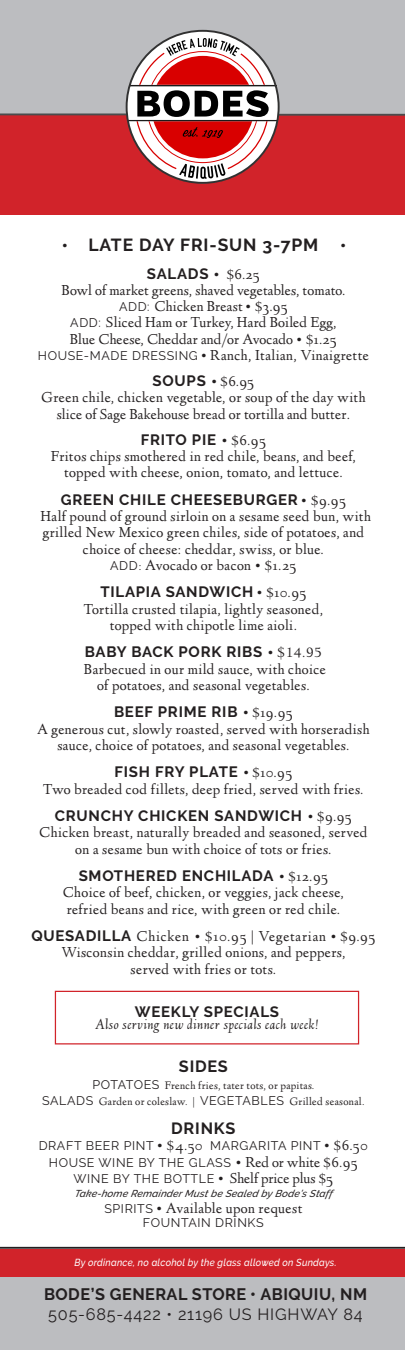
<style>
.page{position:relative;width:405px;height:1350px;background:#fff}
.page>*{position:absolute;margin:0;border:0;box-sizing:border-box;transform-origin:0 0}
.t1{font:700 17.5px "Raleway";letter-spacing:.05em;color:#231f20}
.t2{font:700 16.62px "Raleway";letter-spacing:.03em;color:#231f20}
.t3{font:16.25px "Raleway";letter-spacing:.05em;color:#231f20}
.description{font:700 16.25px "Raleway";letter-spacing:.05em;color:#231f20}
.description-2{font:15px/16.2px "Linden Hill";letter-spacing:.025em;color:#231f20;text-align:center}
.t4{font:700 15px "Raleway";letter-spacing:.05em;color:#231f20}
.description-3{font:italic 15px "Linden Hill";letter-spacing:.025em;color:#231f20}
.description-4{font:15px "Linden Hill";letter-spacing:-.005em;color:#231f20}
.description-5{font:12.5px/16.2px "Raleway";letter-spacing:.05em;color:#231f20;text-align:center}
.description-6{font:11.25px/16.2px "Linden Hill";letter-spacing:.025em;color:#231f20;text-align:center}
.t5{font:italic 500 10.25px "Raleway";letter-spacing:.025em;color:#fff;scale:.92 1}
.description-7{font:italic 500 10px "Raleway";color:#231f20}
.s1{font-family:"Linden Hill";font-weight:400}
.s2{font-family:"Raleway";font-size:12.5px}
.s3{font-family:"Raleway";font-weight:700}
.s4{font-size:12.5px}
.s5{font-family:"Linden Hill";font-size:15px}
.s6{font-size:16.62px}
</style>
<div class="page">
<div style="left:0;top:0;width:405px;height:114px;background:#bcbdc0"></div>
<div style="left:0;top:1277px;width:405px;height:73px;background:#bcbdc0"></div>
<div style="left:0;top:115px;width:405px;height:100px;background:#d1232a"></div>
<div style="left:55px;top:991px;width:304px;height:54px;border:1px solid #d1232a"></div>
<hr style="left:0;top:113px;width:136px;height:2px;background:#4b4c4d">
<hr style="left:265px;top:114px;width:140px;height:2px;background:#4b4c4d">
<div style="left:0;top:1249px;width:405px;height:28px;background:#d1232a"></div>
<svg style="left:127px;top:31px;width:152px;height:152px"></svg>
<img style="left:126px;top:118px;width:151px;height:6px">
<img style="left:127px;top:83px;width:151px;height:6px">
<svg style="left:136px;top:38px;width:133px;height:141px"></svg>
<hr style="left:0;top:1247px;width:405px;height:2px;background:#231f20">
<p class="description-2" style="left:62px;top:237px;width:8px">•</p>
<p class="t1" style="left:88px;top:235px;width:231px">LATE DAY FRI-SUN 3-7PM</p>
<p class="description-2" style="left:340px;top:237px;width:8px">•</p>
<p class="t4" style="left:147px;top:265px;width:114px">SALADS <span class="s1">• $6.25</span></p>
<p class="description-2" style="left:38px;top:282px;width:333px">Bowl of market greens, shaved vegetables, tomato.<br><span class="s2">ADD:</span> Chicken Breast • $3.95<br><span class="s2">ADD:</span> Sliced Ham or Turkey, Hard Boiled Egg,<br>Blue Cheese, Cheddar and/or Avocado • $1.25<br><span class="s2">HOUSE-MADE DRESSING</span> • Ranch, Italian, Vinaigrette</p>
<p class="description-2" style="left:153px;top:373px;width:103px"><span class="s3">SOUPS</span> • $6.95</p>
<p class="description-2" style="left:41px;top:389px;width:326px">Green chile, chicken vegetable, or soup of the day with slice of Sage Bakehouse bread or tortilla and butter.</p>
<p class="t4" style="left:141px;top:431px;width:127px">FRITO PIE <span class="s1">• $6.95</span></p>
<p class="description-2" style="left:51px;top:448px;width:306px">Fritos chips smothered in red chile, beans, and beef, topped with cheese, onion, tomato, and lettuce.</p>
<p class="description-2" style="left:40px;top:492px;width:332px"><span class="s3">GREEN CHILE CHEESEBURGER</span> • $9.95<br>Half pound of ground sirloin on a sesame seed bun, with grilled New Mexico green chiles, side of potatoes, and choice of cheese: cheddar, swiss, or blue.</p>
<p class="description-2" style="left:110px;top:557px;width:188px"><span class="s2">ADD</span><span class="s4">:</span> Avocado or bacon • $1.25</p>
<p class="t4" style="left:100px;top:583px;width:207px">TILAPIA SANDWICH <span class="s1">• $10.95</span></p>
<p class="description-2" style="left:84px;top:601px;width:241px">Tortilla crusted tilapia, lightly seasoned, topped with chipotle lime aioli.</p>
<p class="t4" style="left:85px;top:643px;width:239px">BABY BACK PORK RIBS <span class="s1">• $14.95</span></p>
<p class="description-2" style="left:84px;top:661px;width:244px">Barbecued in our mild sauce, with choice of potatoes, and seasonal vegetables.</p>
<p class="description-2" style="left:37px;top:704px;width:334px"><span class="s3">BEEF PRIME RIB</span> • $19.95<br>A generous cut, slowly roasted, served with horseradish sauce, choice of potatoes, and seasonal vegetables.</p>
<p class="t4" style="left:114px;top:763px;width:179px">FISH FRY PLATE <span class="s1">• $10.95</span></p>
<p class="description-2" style="left:43px;top:781px;width:322px">Two breaded cod fillets, deep fried, served with fries.</p>
<p class="t4" style="left:55px;top:807px;width:299px">CRUNCHY CHICKEN SANDWICH <span class="s1">• $9.95</span></p>
<p class="description-2" style="left:39px;top:824px;width:330px">Chicken breast, naturally breaded and seasoned, served on a sesame bun with choice of tots or fries.</p>
<p class="t4" style="left:79px;top:867px;width:251px">SMOTHERED ENCHILADA <span class="s1">• $12.95</span></p>
<p class="description-2" style="left:63px;top:884px;width:283px;text-align:left">Choice of beef, chicken, or veggies, jack cheese, refried beans and rice, with green or red chile.</p>
<p class="description-2" style="left:31px;top:928px;width:345px"><span class="s3">QUESADILLA</span> Chicken • $10.95 | Vegetarian • $9.95<br>Wisconsin cheddar, grilled onions, and peppers,<br>served with fries or tots.</p>
<p class="t4" style="left:135px;top:1003px;width:146px">WEEKLY SPECIALS</p>
<p class="description-3" style="left:95px;top:1016px;width:225px">Also serving new dinner specials each week!</p>
<p class="description" style="left:179px;top:1057px;width:50px">SIDES</p>
<p class="description-6" style="left:42px;top:1077px;width:324px"><span class="s2">POTATOES</span> French fries, tater tots, or papitas.<br><span class="s2">SALADS</span> Garden or coleslaw. | <span class="s2">VEGETABLES</span> Grilled seasonal.</p>
<p class="description" style="left:171px;top:1119px;width:66px">DRINKS</p>
<p class="description-5" style="left:39px;top:1138px;width:331px">DRAFT BEER PINT <span class="s5">• $4.50</span> MARGARITA PINT <span class="s5">• $6.50<br></span>HOUSE WINE BY THE GLASS <span class="s5">• Red or white $6.95</span></p>
<p class="description-4" style="left:74px;top:1170px;width:261px"><span class="s2">WINE BY THE BOTTLE</span> • Shelf price plus $5</p>
<p class="description-7" style="left:74px;top:1187px;width:260px">Take-home Remainder Must be Sealed by Bode’s Staff</p>
<p class="description-2" style="left:104px;top:1200px;width:200px"><span class="s2">SPIRITS</span> • Available upon request</p>
<p class="description-5" style="left:143px;top:1214px;width:122px">FOUNTAIN DRINKS</p>
<p class="t5" style="left:75px;top:1256px;width:286px">By ordinance, no alcohol by the glass allowed on Sundays.</p>
<p class="t2" style="left:44px;top:1285px;width:325px">BODE’S GENERAL STORE • ABIQUIU, NM</p>
<p class="t3" style="left:48px;top:1305px;width:316px"><span class="s6">505-685-4422</span> • 21196 US HIGHWAY 84</p>
</div>
